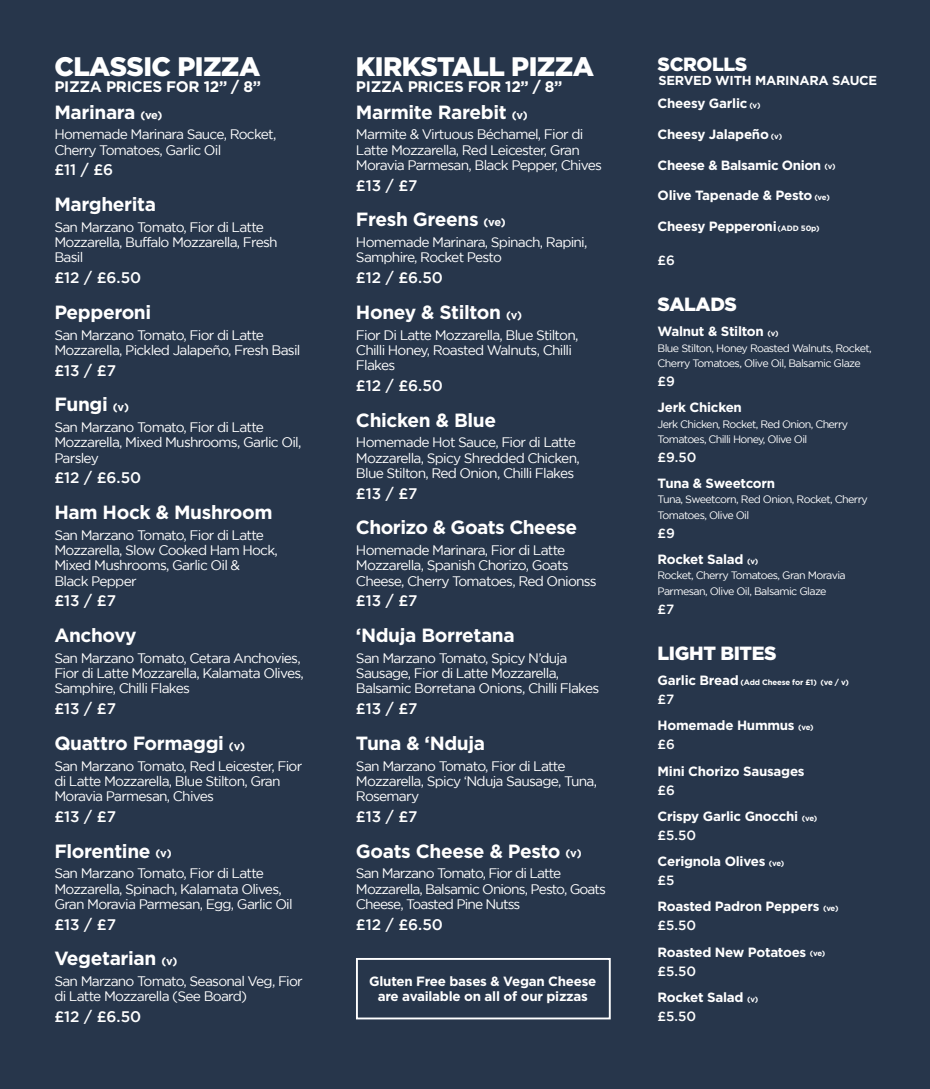
<style>
.page{position:relative;width:930px;height:1089px;background:#27364b}
.page>*{position:absolute;margin:0;border:0;box-sizing:border-box;transform-origin:0 0}
.t1{font:900 26.76px "Gotham";letter-spacing:-.02em;color:#fff}
.t2{font:700 19.12px "Gotham";letter-spacing:-.02em;color:#fff}
.t3{font:900 19.12px "Gotham";letter-spacing:-.02em;color:#fff}
.t4{font:500 15.28px "Gotham";color:#fff}
.t5{font:700 15.28px "Gotham";letter-spacing:-.02em;color:#fff}
.t6{font:13.76px/15.3px "Gotham";letter-spacing:-.055em;color:#fff}
.t7{font:700 13.36px/26.1px "Gotham";letter-spacing:-.02em;color:#fff}
.t8{font:500 13.36px "Gotham";color:#fff}
.t9{font:700 13px "Gotham";letter-spacing:-.02em;color:#fff}
.t10{font:10.72px/15.3px "Gotham";letter-spacing:-.055em;color:#fff}
.t11{font:700 7.8px "Gotham";letter-spacing:-.02em;color:#fff}
.s1{font-size:11.16px}
.s2{font-size:7.8px}
.s3{font-weight:500}
.s4{font-size:13.36px}
</style>
<div class="page">
<div style="left:356px;top:958px;width:255px;height:61px;border:2px solid #fff"></div>
<h1 class="t1" style="left:54px;top:51px;width:208px">CLASSIC PIZZA</h1>
<p class="t5" style="left:54px;top:77px;width:208px">PIZZA PRICES FOR 12” / 8”</p>
<h2 class="t2" style="left:54px;top:101px;width:110px">Marinara <span class="s1">(ve)</span></h2>
<p class="t6" style="left:54px;top:127px;width:223px">Homemade Marinara Sauce, Rocket,<br>Cherry Tomatoes, Garlic Oil</p>
<p class="t4" style="left:54px;top:161px;width:60px">£11 / £6</p>
<h2 class="t2" style="left:54px;top:193px;width:103px">Margherita</h2>
<p class="t6" style="left:54px;top:219px;width:225px">San Marzano Tomato, Fior di Latte<br>Mozzarella, Buffalo Mozzarella, Fresh<br>Basil</p>
<p class="t4" style="left:54px;top:269px;width:88px">£12 / £6.50</p>
<h2 class="t2" style="left:54px;top:301px;width:98px">Pepperoni</h2>
<p class="t6" style="left:54px;top:327px;width:248px">San Marzano Tomato, Fior di Latte<br>Mozzarella, Pickled Jalapeño, Fresh Basil</p>
<p class="t4" style="left:54px;top:361px;width:63px">£13 / £7</p>
<h2 class="t2" style="left:54px;top:393px;width:76px">Fungi <span class="s1">(v)</span></h2>
<p class="t6" style="left:54px;top:419px;width:249px">San Marzano Tomato, Fior di Latte<br>Mozzarella, Mixed Mushrooms, Garlic Oil,<br>Parsley</p>
<p class="t4" style="left:54px;top:469px;width:88px">£12 / £6.50</p>
<h2 class="t2" style="left:54px;top:501px;width:220px">Ham Hock &amp; Mushroom</h2>
<p class="t6" style="left:54px;top:527px;width:225px">San Marzano Tomato, Fior di Latte<br>Mozzarella, Slow Cooked Ham Hock,<br>Mixed Mushrooms, Garlic Oil &amp;<br>Black Pepper</p>
<p class="t4" style="left:54px;top:592px;width:63px">£13 / £7</p>
<h2 class="t2" style="left:54px;top:624px;width:84px">Anchovy</h2>
<p class="t6" style="left:54px;top:650px;width:251px">San Marzano Tomato, Cetara Anchovies,<br>Fior di Latte Mozzarella, Kalamata Olives,<br>Samphire, Chilli Flakes</p>
<p class="t4" style="left:54px;top:700px;width:63px">£13 / £7</p>
<h2 class="t2" style="left:54px;top:732px;width:192px">Quattro Formaggi <span class="s1">(v)</span></h2>
<p class="t6" style="left:54px;top:757px;width:249px">San Marzano Tomato, Red Leicester, Fior di Latte Mozzarella, Blue Stilton, Gran<br>Moravia Parmesan, Chives</p>
<p class="t4" style="left:54px;top:807px;width:63px">£13 / £7</p>
<h2 class="t2" style="left:54px;top:839px;width:119px">Florentine <span class="s1">(v)</span></h2>
<p class="t6" style="left:54px;top:865px;width:240px">San Marzano Tomato, Fior di Latte<br>Mozzarella, Spinach, Kalamata Olives,<br>Gran Moravia Parmesan, Egg, Garlic Oil</p>
<p class="t4" style="left:54px;top:915px;width:63px">£13 / £7</p>
<h2 class="t2" style="left:54px;top:947px;width:125px">Vegetarian <span class="s1">(v)</span></h2>
<p class="t6" style="left:54px;top:973px;width:250px">San Marzano Tomato, Seasonal Veg, Fior di Latte Mozzarella (See Board)</p>
<p class="t4" style="left:54px;top:1007px;width:88px">£12 / £6.50</p>
<h1 class="t1" style="left:356px;top:51px;width:240px">KIRKSTALL PIZZA</h1>
<p class="t5" style="left:356px;top:77px;width:208px">PIZZA PRICES FOR 12” / 8”</p>
<h2 class="t2" style="left:356px;top:101px;width:173px">Marmite Rarebit <span class="s1">(v)</span></h2>
<p class="t6" style="left:356px;top:127px;width:247px">Marmite &amp; Virtuous Béchamel, Fior di<br>Latte Mozzarella, Red Leicester, Gran<br>Moravia Parmesan, Black Pepper, Chives</p>
<p class="t4" style="left:356px;top:177px;width:63px">£13 / £7</p>
<h2 class="t2" style="left:356px;top:209px;width:151px">Fresh Greens <span class="s1">(ve)</span></h2>
<p class="t6" style="left:356px;top:234px;width:233px">Homemade Marinara, Spinach, Rapini,<br>Samphire, Rocket Pesto</p>
<p class="t4" style="left:356px;top:269px;width:88px">£12 / £6.50</p>
<h2 class="t2" style="left:356px;top:301px;width:168px">Honey &amp; Stilton <span class="s1">(v)</span></h2>
<p class="t6" style="left:356px;top:327px;width:224px">Fior Di Latte Mozzarella, Blue Stilton,<br>Chilli Honey, Roasted Walnuts, Chilli<br>Flakes</p>
<p class="t4" style="left:356px;top:377px;width:88px">£12 / £6.50</p>
<h2 class="t2" style="left:356px;top:409px;width:142px">Chicken &amp; Blue</h2>
<p class="t6" style="left:356px;top:434px;width:225px">Homemade Hot Sauce, Fior di Latte<br>Mozzarella, Spicy Shredded Chicken,<br>Blue Stilton, Red Onion, Chilli Flakes</p>
<p class="t4" style="left:356px;top:484px;width:63px">£13 / £7</p>
<h2 class="t2" style="left:356px;top:516px;width:223px">Chorizo &amp; Goats Cheese</h2>
<p class="t6" style="left:356px;top:542px;width:242px">Homemade Marinara, Fior di Latte<br>Mozzarella, Spanish Chorizo, Goats<br>Cheese, Cherry Tomatoes, Red Onionss</p>
<p class="t4" style="left:356px;top:592px;width:63px">£13 / £7</p>
<h2 class="t2" style="left:356px;top:624px;width:160px">‘Nduja Borretana</h2>
<p class="t6" style="left:356px;top:650px;width:245px">San Marzano Tomato, Spicy N’duja<br>Sausage, Fior di Latte Mozzarella,<br>Balsamic Borretana Onions, Chilli Flakes</p>
<p class="t4" style="left:356px;top:700px;width:63px">£13 / £7</p>
<h2 class="t2" style="left:356px;top:732px;width:131px">Tuna &amp; ‘Nduja</h2>
<p class="t6" style="left:356px;top:757px;width:243px">San Marzano Tomato, Fior di Latte<br>Mozzarella, Spicy ‘Nduja Sausage, Tuna,<br>Rosemary</p>
<p class="t4" style="left:356px;top:807px;width:63px">£13 / £7</p>
<h2 class="t2" style="left:356px;top:839px;width:227px">Goats Cheese &amp; Pesto <span class="s1">(v)</span></h2>
<p class="t6" style="left:356px;top:865px;width:252px">San Marzano Tomato, Fior di Latte<br>Mozzarella, Balsamic Onions, Pesto, Goats<br>Cheese, Toasted Pine Nutss</p>
<p class="t4" style="left:356px;top:915px;width:88px">£12 / £6.50</p>
<p class="t7" style="left:369px;top:972px;width:229px;line-height:15.3px;text-align:center">Gluten Free bases &amp; Vegan Cheese are available on all of our pizzas</p>
<h2 class="t3" style="left:657px;top:53px;width:91px">SCROLLS</h2>
<p class="t9" style="left:658px;top:73px;width:220px">SERVED WITH MARINARA SAUCE</p>
<p class="t7" style="left:657px;top:90px;width:105px">Cheesy Garlic <span class="s2">(v)</span></p>
<p class="t7" style="left:657px;top:121px;width:126px">Cheesy Jalapeño <span class="s2">(v)</span></p>
<p class="t7" style="left:657px;top:151px;width:179px">Cheese &amp; Balsamic Onion <span class="s2">(v)</span></p>
<p class="t7" style="left:657px;top:182px;width:174px">Olive Tapenade &amp; Pesto <span class="s2">(ve)</span></p>
<p class="t7" style="left:657px;top:213px;width:163px">Cheesy Pepperoni<span class="s2">(ADD 50p)</span></p>
<p class="t8" style="left:657px;top:253px;width:19px">£6</p>
<h2 class="t3" style="left:657px;top:293px;width:81px">SALADS</h2>
<p class="t7" style="left:657px;top:318px;width:123px">Walnut &amp; Stilton <span class="s2">(v)</span></p>
<p class="t10" style="left:657px;top:340px;width:216px">Blue Stilton, Honey Roasted Walnuts, Rocket,<br>Cherry Tomatoes, Olive Oil, Balsamic Glaze</p>
<p class="t8" style="left:657px;top:374px;width:19px">£9</p>
<p class="t7" style="left:657px;top:394px;width:86px">Jerk Chicken</p>
<p class="t10" style="left:657px;top:416px;width:192px">Jerk Chicken, Rocket, Red Onion, Cherry<br>Tomatoes, Chilli Honey, Olive Oil</p>
<p class="t8" style="left:657px;top:450px;width:40px">£9.50</p>
<p class="t7" style="left:657px;top:470px;width:119px">Tuna &amp; Sweetcorn</p>
<p class="t10" style="left:657px;top:492px;width:212px">Tuna, Sweetcorn, Red Onion, Rocket, Cherry<br>Tomatoes, Olive Oil</p>
<p class="t7" style="left:657px;top:520px;width:102px"><span class="s3">£9<br></span>Rocket Salad <span class="s2">(v)</span></p>
<p class="t10" style="left:657px;top:567px;width:190px">Rocket, Cherry Tomatoes, Gran Moravia<br>Parmesan, Olive Oil, Balsamic Glaze</p>
<p class="t8" style="left:657px;top:601px;width:18px">£7</p>
<h2 class="t3" style="left:657px;top:642px;width:121px">LIGHT BITES</h2>
<p class="t11" style="left:657px;top:677px;width:193px"><span class="s4">Garlic Bread</span> (Add Cheese for £1) (ve / v)</p>
<p class="t7" style="left:657px;top:686px;width:157px"><span class="s3">£7<br></span>Homemade Hummus <span class="s2">(ve)</span></p>
<p class="t8" style="left:657px;top:737px;width:19px">£6</p>
<p class="t7" style="left:657px;top:757px;width:149px">Mini Chorizo Sausages</p>
<p class="t7" style="left:657px;top:776px;width:161px"><span class="s3">£6<br></span>Crispy Garlic Gnocchi <span class="s2">(ve)</span></p>
<p class="t7" style="left:657px;top:821px;width:128px"><span class="s3">£5.50<br></span>Cerignola Olives <span class="s2">(ve)</span></p>
<p class="t7" style="left:657px;top:867px;width:182px"><span class="s3">£5<br></span>Roasted Padron Peppers <span class="s2">(ve)</span></p>
<p class="t7" style="left:657px;top:912px;width:169px"><span class="s3">£5.50<br></span>Roasted New Potatoes <span class="s2">(ve)</span></p>
<p class="t7" style="left:657px;top:957px;width:102px"><span class="s3">£5.50<br></span>Rocket Salad <span class="s2">(v)</span></p>
<p class="t8" style="left:657px;top:1008px;width:40px">£5.50</p>
</div>
